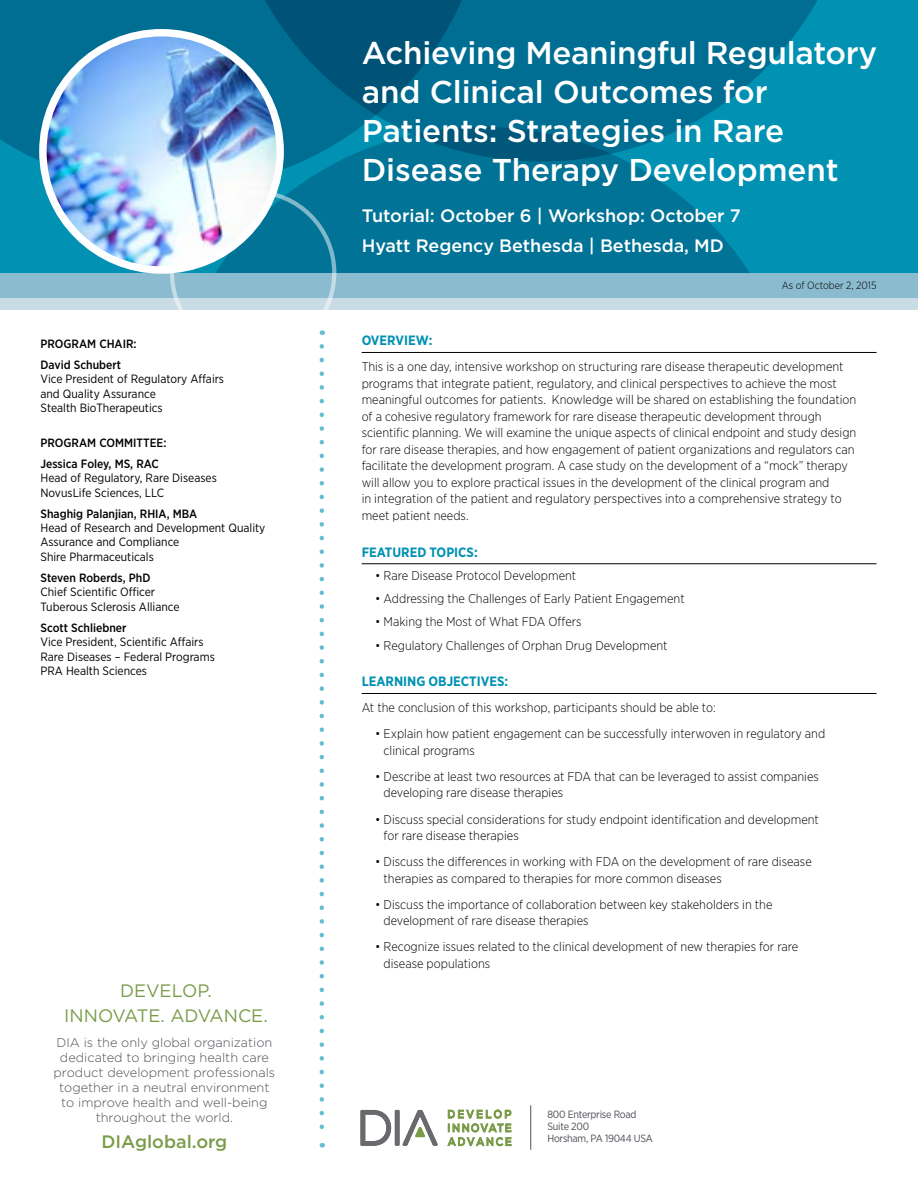
<style>
.page{position:relative;width:918px;height:1188px;background:#fff}
.page>*{position:absolute;margin:0;border:0;box-sizing:border-box;transform-origin:0 0}
.t1{font:500 31.5px/39px "Gotham";letter-spacing:-.005em;color:#fff}
.t2{font:500 18px/30px "Gotham";letter-spacing:-.005em;color:#fff}
.t3{font:18px/25.5px "Gotham";color:#7a9c49}
.t4{font:500 18px "Gotham";color:#7a9c49}
.t5{font:700 13.5px "Gotham Narrow";color:#0091b3}
.t6{font:300 12.75px/16.5px "Gotham Narrow";color:#000}
.t7{font:300 12.75px/15px "Gotham";color:#4b4f55;text-align:center}
.t8{font:12px/14.4px "Gotham Narrow";color:#000}
.t9{font:500 12px/21.1px "Gotham Narrow";color:#000}
.t10{font:10.5px/12px "Gotham Narrow";letter-spacing:-.025em;color:#4b4f55}
.t11{font:300 10.5px "Gotham Narrow";color:#000}
</style>
<div class="page">
<div style="left:0;top:0;width:918px;height:284px;background:#0091b3"></div>
<svg style="left:0;top:0;width:224px;height:185px;background:#007195"></svg>
<svg style="left:224px;top:0;width:594px;height:127px;background:#006c90"></svg>
<svg style="left:216px;top:127px;width:534px;height:146px;fill:#007396"></svg>
<div style="left:0;top:273px;width:918px;height:25px;background:#8bbbce"></div>
<div style="left:0;top:299px;width:918px;height:11px;background:#c9dce5"></div>
<hr style="left:530px;top:1105px;width:1px;height:45px;background:#4b4f55">
<svg style="left:320px;top:346px;width:4px;height:802px"></svg>
<svg style="left:447px;top:1109px;width:65px;height:37px"></svg>
<svg style="left:360px;top:1110px;width:78px;height:36px"></svg>
<hr style="left:362px;top:352px;width:515px;height:1px;background:#000">
<hr style="left:362px;top:563px;width:515px;height:1px;background:#000">
<hr style="left:362px;top:693px;width:515px;height:1px;background:#000">
<img style="left:45px;top:33px;width:233px;height:237px">
<div style="left:39px;top:29px;width:245px;height:245px;border:7px solid #fff;border-radius:50%"></div>
<div style="left:170px;top:190px;width:166px;height:166px;border:4px solid #fff;border-radius:50%"></div>
<p class="t9" style="left:40px;top:333px;width:98px">PROGRAM CHAIR:<br>David Schubert</p>
<p class="t8" style="left:40px;top:371px;width:185px">Vice President of Regulatory Affairs and Quality Assurance<br>Stealth BioTherapeutics</p>
<p class="t9" style="left:40px;top:432px;width:127px">PROGRAM COMMITTEE:<br>Jessica Foley, MS, RAC</p>
<p class="t8" style="left:40px;top:470px;width:178px">Head of Regulatory, Rare Diseases<br>NovusLife Sciences, LLC</p>
<p class="t9" style="left:40px;top:503px;width:158px">Shaghig Palanjian, RHIA, MBA</p>
<p class="t8" style="left:40px;top:520px;width:226px">Head of Research and Development Quality<br>Assurance and Compliance<br>Shire Pharmaceuticals</p>
<p class="t9" style="left:40px;top:567px;width:111px">Steven Roberds, PhD</p>
<p class="t8" style="left:40px;top:585px;width:141px">Chief Scientific Officer<br>Tuberous Sclerosis Alliance</p>
<p class="t9" style="left:40px;top:617px;width:87px">Scott Schliebner</p>
<p class="t8" style="left:40px;top:635px;width:176px">Vice President, Scientific Affairs<br>Rare Diseases – Federal Programs<br>PRA Health Sciences</p>
<h2 class="t3" style="left:64px;top:977px;width:149px;text-indent:56px">DEVELOP.<br>INNOVATE. ADV</h2>
<h2 class="t3" style="left:210px;top:1003px;width:60px">ANCE.</h2>
<p class="t7" style="left:54px;top:1035px;width:223px">DIA is the only global organization dedicated to bringing health care product development professionals together in a neutral environment to improve health and well-being throughout the world.</p>
<h2 class="t4" style="left:101px;top:1129px;width:127px">DIAglobal.org</h2>
<h1 class="t1" style="left:362px;top:33px;width:517px">Achieving Meaningful Regulatory and Clinical Outcomes for<br>Patients: Strategies in Rare<br>Disease Therapy Development</h1>
<h2 class="t2" style="left:362px;top:200px;width:381px">Tutorial: October 6 | Workshop: October 7<br>Hyatt Regency Bethesda | Bethesda, MD</h2>
<p class="t11" style="left:782px;top:279px;width:96px">As of October 2, 2015</p>
<p class="t5" style="left:362px;top:332px;width:72px">OVERVIEW:</p>
<p class="t6" style="left:362px;top:358px;width:496px">This is a one day, intensive workshop on structuring rare disease therapeutic development programs that integrate patient, regulatory, and clinical perspectives to achieve the most meaningful outcomes for patients. Knowledge will be shared on establishing the foundation of a cohesive regulatory framework for rare disease therapeutic development through scientific planning. We will examine the unique aspects of clinical endpoint and study design for rare disease therapies, and how engagement of patient organizations and regulators can facilitate the development program. A case study on the development of a “mock” therapy will allow you to explore practical issues in the development of the clinical program and<br>in integration of the patient and regulatory perspectives into a comprehensive strategy to meet patient needs.</p>
<p class="t5" style="left:362px;top:543px;width:118px">FEATURED TOPICS:</p>
<p class="t6" style="left:375px;top:567px;width:203px">• Rare Disease Protocol Development</p>
<p class="t6" style="left:375px;top:590px;width:311px">• Addressing the Challenges of Early Patient Engagement</p>
<p class="t6" style="left:375px;top:613px;width:208px">• Making the Most of What FDA Offers</p>
<p class="t6" style="left:375px;top:637px;width:294px">• Regulatory Challenges of Orphan Drug Development</p>
<p class="t5" style="left:362px;top:673px;width:148px">LEARNING OBJECTIVES:</p>
<p class="t6" style="left:362px;top:699px;width:356px">At the conclusion of this workshop, participants should be able to:</p>
<p class="t6" style="left:384px;top:725px;width:443px;text-indent:-8px">• Explain how patient engagement can be successfully interwoven in regulatory and clinical programs</p>
<p class="t6" style="left:384px;top:768px;width:437px;text-indent:-8px">• Describe at least two resources at FDA that can be leveraged to assist companies developing rare disease therapies</p>
<p class="t6" style="left:384px;top:810px;width:437px;text-indent:-8px">• Discuss special considerations for study endpoint identification and development for rare disease therapies</p>
<p class="t6" style="left:384px;top:853px;width:430px;text-indent:-8px">• Discuss the differences in working with FDA on the development of rare disease therapies as compared to therapies for more common diseases</p>
<p class="t6" style="left:384px;top:896px;width:390px;text-indent:-8px">• Discuss the importance of collaboration between key stakeholders in the development of rare disease therapies</p>
<p class="t6" style="left:384px;top:938px;width:416px;text-indent:-8px">• Recognize issues related to the clinical development of new therapies for rare disease populations</p>
<p class="t10" style="left:547px;top:1108px;width:107px">800 Enterprise Road<br>Suite 200<br>Horsham, PA 19044 USA</p>
</div>
